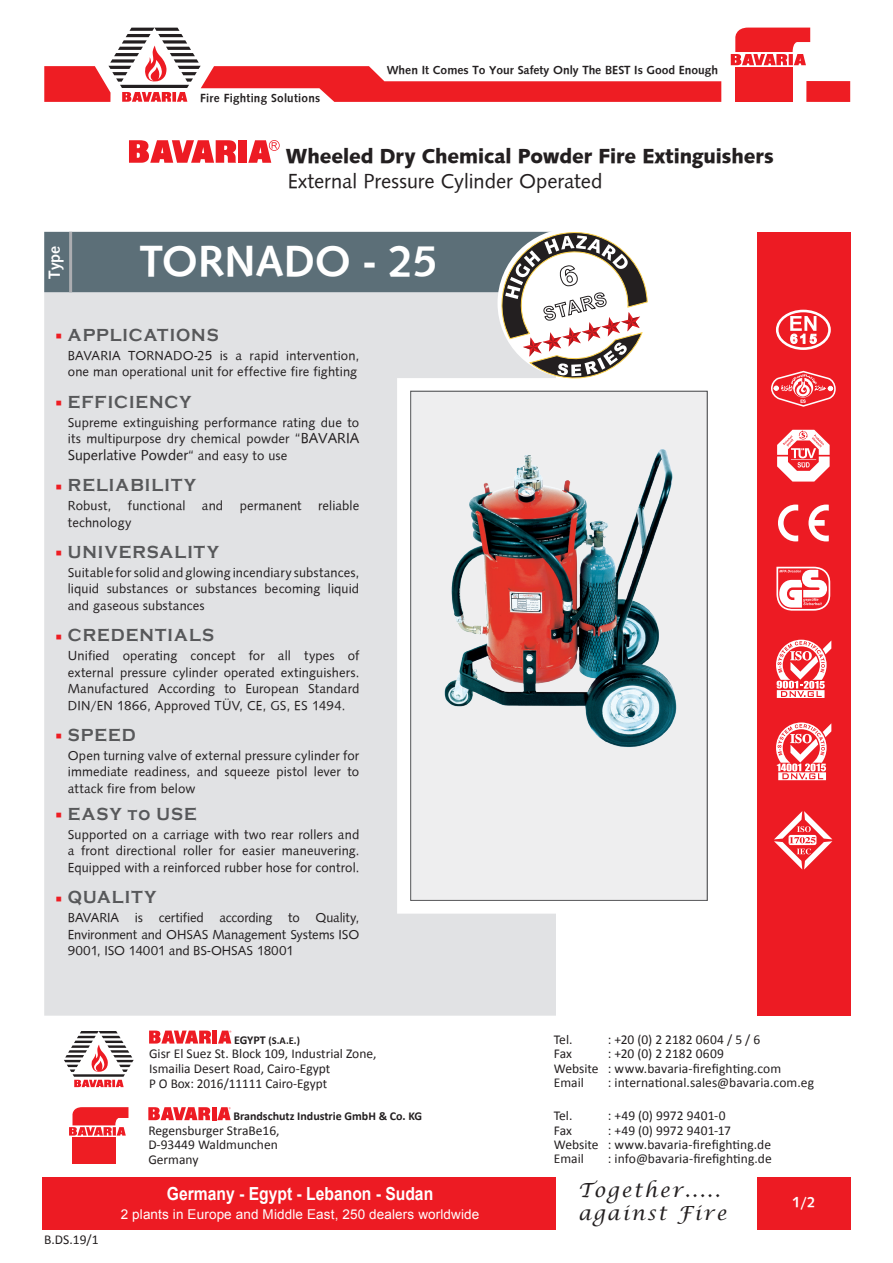
<style>
.page{position:relative;width:893px;height:1263px;background:#fff}
.page>*{position:absolute;margin:0;border:0;box-sizing:border-box;transform-origin:0 0}
.t1{font:700 45px "Syntax";color:#fff}
.t2{font:21px/25.2px "Syntax H Heavy";color:#231f20}
.t3{font:italic 19.5px "Lucida Calligraphy";letter-spacing:.1em;color:#231f20}
.bulet_1_page_titlle{font:700 18px "Copperplate Gothic";letter-spacing:.06em;color:#57585a;scale:.93 1}
.t4{font:700 18px "Arial";color:#fff;scale:.87 1}
.t5{font:700 16.5px "Syntax";color:#fff}
.explain_1_page{font:15px "Syntax";color:#231f20}
.t6{font:700 15px "Syntax";color:#fff}
.explain_1_page-2{font:13.5px/16.5px "Syntax";letter-spacing:.01em;color:#231f20;text-align:justify}
.t7{font:13.5px "Calibri";color:#231f20}
.t8{font:13.5px "Arial";letter-spacing:.01em;color:#fff}
.t9{font:700 12.15px "Syntax";color:#231f20}
.t10{font:700 12.15px "Syntax";letter-spacing:.02em;color:#231f20}
.t11{font:700 12px "Calibri";color:#231f20}
.t12{font:700 10.5px "Calibri";color:#231f20}
.s1{font-family:"Syntax"}
.s2{font-family:"Arial";font-weight:400;font-size:21px;color:#ee1d23}
.s3{font-size:15px}
.s4{font-size:13.5px}
.s5{font-size:12px}
</style>
<div class="page">
<div style="left:44px;top:382px;width:512px;height:634px;background:#e1e2e4"></div>
<svg style="left:44px;top:28px;width:677px;height:74px"></svg>
<div style="left:735px;top:67px;width:58px;height:35px;background:#ee1d23"></div>
<svg style="left:731px;top:28px;width:79px;height:37px"></svg>
<svg style="left:806px;top:81px;width:44px;height:21px"></svg>
<div style="left:757px;top:232px;width:93px;height:784px;background:#ed1b23"></div>
<div style="left:43px;top:1177px;width:513px;height:52px;background:#ed1b23"></div>
<div style="left:757px;top:1177px;width:93px;height:52px;background:#ed1b23"></div>
<svg style="left:64px;top:1031px;width:70px;height:56px"></svg>
<div style="left:72px;top:1137px;width:44px;height:26px;background:#ee1d23"></div>
<svg style="left:69px;top:1107px;width:59px;height:28px"></svg>
<hr style="left:212px;top:1107px;width:4px;height:13px;background:#ed1b23">
<svg style="left:148px;top:1107px;width:62px;height:13px"></svg>
<svg style="left:217px;top:1107px;width:14px;height:13px"></svg>
<div style="left:212px;top:1030px;width:5px;height:13px;background:#ed1b23"></div>
<svg style="left:149px;top:1030px;width:62px;height:13px"></svg>
<svg style="left:218px;top:1030px;width:13px;height:13px"></svg>
<div style="left:411px;top:391px;width:296px;height:509px;background:#eeeeef"></div>
<img style="left:444px;top:449px;width:233px;height:298px">
<div style="left:410px;top:391px;width:297px;height:509px;border:1px solid #57585a"></div>
<div style="left:239px;top:140px;width:8px;height:23px;background:#ed1b23"></div>
<svg style="left:129px;top:140px;width:107px;height:23px"></svg>
<svg style="left:248px;top:140px;width:32px;height:23px"></svg>
<svg style="left:778px;top:504px;width:51px;height:37px"></svg>
<svg style="left:771px;top:370px;width:65px;height:37px"></svg>
<svg style="left:776px;top:566px;width:54px;height:45px"></svg>
<div style="left:776px;top:310px;width:55px;height:40px;border:3px solid #fff;border-radius:50%"></div>
<svg style="left:790px;top:316px;width:27px;height:28px"></svg>
<svg style="left:777px;top:430px;width:53px;height:52px"></svg>
<svg style="left:774px;top:811px;width:58px;height:58px"></svg>
<svg style="left:776px;top:722px;width:55px;height:58px"></svg>
<svg style="left:776px;top:640px;width:55px;height:58px"></svg>
<svg style="left:44px;top:231px;width:603px;height:151px;background:#b2b6b8"></svg>
<p class="t10" style="left:200px;top:91px;width:121px">Fire Fighting Solutions</p>
<p class="t9" style="left:387px;top:63px;width:333px">When It Comes To Your Safety Only The BEST Is Good Enough</p>
<p class="t5" style="left:45px;top:279px;width:35px;rotate:-90deg">Type</p>
<p class="t2" style="left:286px;top:143px;width:489px">Wheeled Dry Chemical Powder Fire Extinguishers<br><span class="s1">External Pressure Cylinder Operated</span></p>
<p class="t1" style="left:140px;top:235px;width:299px">TORNADO - 25</p>
<p class="bulet_1_page_titlle" style="left:55px;top:325px;width:177px"><span class="s2">▪</span> APPLICATIONS</p>
<p class="explain_1_page-2" style="left:68px;top:347px;width:293px">BAVARIA TORNADO-25 is a rapid intervention, one man operational unit for effective fire fighting</p>
<p class="bulet_1_page_titlle" style="left:55px;top:392px;width:148px"><span class="s2">▪</span> EFFICIENCY</p>
<p class="explain_1_page-2" style="left:68px;top:414px;width:293px">Supreme extinguishing performance rating due to its multipurpose dry chemical powder “<span class="s3">BAVARIA</span></p>
<p class="explain_1_page" style="left:68px;top:446px;width:221px">Superlative Powder<span class="s4">“ and easy to use</span></p>
<p class="bulet_1_page_titlle" style="left:55px;top:475px;width:153px"><span class="s2">▪</span> RELIABILITY</p>
<p class="explain_1_page-2" style="left:68px;top:497px;width:293px">Robust, functional and permanent reliable technology</p>
<p class="bulet_1_page_titlle" style="left:55px;top:542px;width:178px"><span class="s2">▪</span> UNIVERSALITY</p>
<p class="explain_1_page-2" style="left:68px;top:564px;width:293px">Suitable for solid and glowing incendiary substances, liquid substances or substances becoming liquid and gaseous substances</p>
<p class="bulet_1_page_titlle" style="left:55px;top:625px;width:173px"><span class="s2">▪</span> CREDENTIALS</p>
<p class="explain_1_page-2" style="left:68px;top:647px;width:293px">Unified operating concept for all types of external pressure cylinder operated extinguishers.<br>Manufactured According to European Standard DIN/EN 1866, Approved TÜV, CE, GS, ES 1494.</p>
<p class="bulet_1_page_titlle" style="left:55px;top:725px;width:88px"><span class="s2">▪</span> SPEED</p>
<p class="explain_1_page-2" style="left:68px;top:747px;width:293px">Open turning valve of external pressure cylinder for immediate readiness, and squeeze pistol lever to attack fire from below</p>
<p class="bulet_1_page_titlle" style="left:55px;top:804px;width:154px"><span class="s2">▪</span> EASY to USE</p>
<p class="explain_1_page-2" style="left:68px;top:826px;width:293px">Supported on a carriage with two rear rollers and a front directional roller for easier maneuvering.<br>Equipped with a reinforced rubber hose for control.</p>
<p class="bulet_1_page_titlle" style="left:55px;top:887px;width:110px"><span class="s2">▪</span> QUALITY</p>
<p class="explain_1_page-2" style="left:68px;top:909px;width:293px">BAVARIA is certified according to Quality, Environment and OHSAS Management Systems ISO 9001, ISO 14001 and BS-OHSAS 18001</p>
<p class="t12" style="left:234px;top:1033px;width:67px"><span class="s5">EGYPT</span> (S.A.E.)</p>
<p class="t7" style="left:149px;top:1045px;width:229px">Gisr El Suez St. Block 109, Industrial Zone,</p>
<p class="t7" style="left:149px;top:1060px;width:183px">Ismailia Desert Road, Cairo-Egypt</p>
<p class="t7" style="left:149px;top:1074px;width:180px">P O Box: 2016/11111 Cairo-Egypt</p>
<p class="t11" style="left:233px;top:1109px;width:190px">Brandschutz Industrie GmbH &amp; Co. KG</p>
<p class="t7" style="left:148px;top:1122px;width:133px">Regensburger StraBe16,</p>
<p class="t7" style="left:148px;top:1136px;width:131px">D-93449 Waldmunchen</p>
<p class="t7" style="left:148px;top:1151px;width:52px">Germany</p>
<p class="t7" style="left:44px;top:1230px;width:56px">B.DS.19/1</p>
<p class="t4" style="left:167px;top:1182px;width:308px">Germany - Egypt - Lebanon - Sudan</p>
<p class="t8" style="left:121px;top:1206px;width:360px">2 plants in Europe and Middle East, 250 dealers worldwide</p>
<p class="t7" style="left:554px;top:1031px;width:20px">Tel.</p>
<p class="t7" style="left:608px;top:1031px;width:154px">: +20 (0) 2 2182 0604 / 5 / 6</p>
<p class="t7" style="left:554px;top:1045px;width:20px">Fax</p>
<p class="t7" style="left:608px;top:1045px;width:118px">: +20 (0) 2 2182 0609</p>
<p class="t7" style="left:554px;top:1059px;width:229px">Website : www.bavaria-firefighting.com</p>
<p class="t7" style="left:554px;top:1074px;width:32px">Email</p>
<p class="t7" style="left:608px;top:1074px;width:208px">: international.sales@bavaria.com.eg</p>
<p class="t7" style="left:554px;top:1107px;width:20px">Tel.</p>
<p class="t7" style="left:608px;top:1107px;width:119px">: +49 (0) 9972 9401-0</p>
<p class="t7" style="left:554px;top:1121px;width:20px">Fax</p>
<p class="t7" style="left:608px;top:1121px;width:125px">: +49 (0) 9972 9401-17</p>
<p class="t7" style="left:554px;top:1136px;width:219px">Website : www.bavaria-firefighting.de</p>
<p class="t7" style="left:554px;top:1150px;width:32px">Email</p>
<p class="t7" style="left:608px;top:1150px;width:165px">: info@bavaria-firefighting.de</p>
<p class="t3" style="left:578px;top:1178px;width:144px">Together.....</p>
<p class="t3" style="left:578px;top:1201px;width:150px">against Fire</p>
<p class="t6" style="left:792px;top:1193px;width:25px">1/2</p>
</div>
